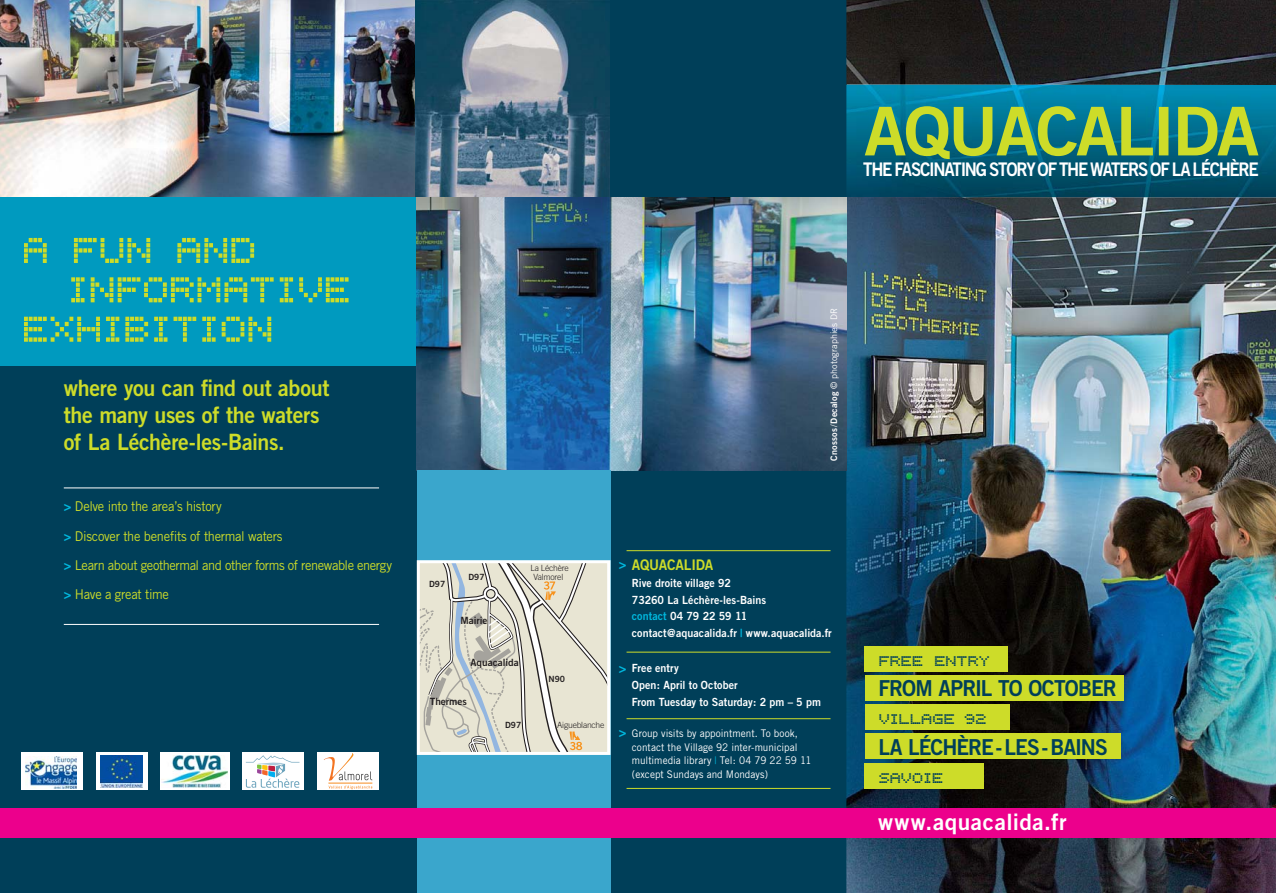
<style>
.page{position:relative;width:1276px;height:893px;background:#fff}
.page>*{position:absolute;margin:0;border:0;box-sizing:border-box;transform-origin:0 0}
.t1{font:56.25px "Bubbledot ICG Coarse Pos";letter-spacing:-.025em;color:#cddc29;scale:.9 1}
.t2{font:56.25px "Bubbledot ICG Coarse Pos";letter-spacing:-.08em;color:#cddc29;scale:.9 1}
.t3{font:22.5px/27px "Trade Gothic Bold Two";letter-spacing:-.015em;color:#cddc29;scale:.95 1}
.t4{font:22.5px "Trade Gothic Bold Two";letter-spacing:.025em;color:#fff}
.t5{font:22.05px "Trade Gothic Bold Two";letter-spacing:-.045em;color:#003f59;scale:.95 1}
.t6{font:22.05px "Bubbledot ICG Coarse Pos";letter-spacing:-.02em;color:#003f59;scale:.95 1}
.t7{font:18.75px "Trade Gothic Bold Two";letter-spacing:-.08em;color:#fff;scale:.9 1}
.t8{font:14.7px "Trade Gothic Bold Two";letter-spacing:-.02em;color:#cddc29;scale:.95 1}
.t9{font:13.5px/29.2px "Trade Gothic";letter-spacing:-.03em;color:#cddc29;scale:.95 1}
.t10{font:13.5px "Trade Gothic Bold Two";color:#00b8de;scale:.95 1}
.t11{font:11.25px/16.8px "Trade Gothic Bold Two";letter-spacing:.005em;color:#fff;scale:.95 1}
.t12{font:10.5px/13.5px "Trade Gothic";color:#fff;scale:.95 1}
.t13{font:9.9px "Trade Gothic Bold Two";color:#231f20}
.t14{font:9px "Trade Gothic";letter-spacing:.01em;color:#fff}
.t15{font:300 8.55px/9px "Trade Gothic";letter-spacing:-.02em;color:#231f20;text-align:center}
.t16{font:8.55px "Trade Gothic Bold Two";color:#231f20}
.s1{font-family:"Trade Gothic Bold Two";color:#00b8de}
.s2{font-family:"Trade Gothic Bold Two"}
.s3{font-weight:300}
.s4{font-size:13.5px;color:#00b8de}
.s5{color:#00b8de}
</style>
<div class="page">
<div style="left:0;top:0;width:846px;height:893px;background:#003f59"></div>
<img style="left:0;top:0;width:416px;height:197px">
<svg style="left:416px;top:0;width:193px;height:197px"></svg>
<img style="left:846px;top:0;width:430px;height:893px">
<img style="left:846px;top:85px;width:430px;height:112px">
<svg style="left:864px;top:106px;width:394px;height:53px;background:#5a9e61"></svg>
<img style="left:417px;top:197px;width:429px;height:274px">
<div style="left:0;top:197px;width:416px;height:169px;background:#009abf"></div>
<div style="left:21px;top:752px;width:62px;height:38px;background:#fff"></div>
<img style="left:26px;top:756px;width:51px;height:32px">
<div style="left:160px;top:752px;width:69px;height:38px;background:linear-gradient(to right,#fff,#fff)"></div>
<img style="left:162px;top:756px;width:65px;height:31px">
<div style="left:242px;top:752px;width:62px;height:38px;background:#fff"></div>
<svg style="left:246px;top:755px;width:53px;height:33px"></svg>
<div style="left:317px;top:752px;width:62px;height:38px;background:#fff"></div>
<svg style="left:324px;top:753px;width:48px;height:36px"></svg>
<svg style="left:96px;top:752px;width:51px;height:38px"></svg>
<img style="left:101px;top:755px;width:41px;height:33px">
<hr style="left:64px;top:624px;width:315px;height:1px;background:#fff">
<hr style="left:64px;top:488px;width:315px;height:1px;background:#fff">
<div style="left:417px;top:471px;width:193px;height:422px;background:#3aa6cc"></div>
<svg style="left:421px;top:564px;width:185px;height:187px;background:#d7d5c7"></svg>
<div style="left:417px;top:560px;width:193px;height:195px;border:3px solid #fff"></div>
<div style="left:846px;top:808px;width:430px;height:30px;background:#ec008c"></div>
<div style="left:0;top:808px;width:862px;height:30px;background:#ec008c"></div>
<hr style="left:626px;top:550px;width:204px;height:1px;background:#cddc29">
<hr style="left:626px;top:652px;width:204px;height:1px;background:#cddc29">
<hr style="left:626px;top:788px;width:204px;height:1px;background:#cddc29">
<hr style="left:626px;top:718px;width:204px;height:1px;background:#cddc29">
<div style="left:864px;top:675px;width:259px;height:25px;background:#cddc29"></div>
<div style="left:864px;top:704px;width:145px;height:26px;background:#cddc29"></div>
<div style="left:864px;top:763px;width:120px;height:26px;background:#cddc29"></div>
<div style="left:864px;top:733px;width:256px;height:26px;background:#cddc29"></div>
<div style="left:864px;top:646px;width:143px;height:26px;background:#cddc29"></div>
<h1 class="t1" style="left:21px;top:211px;width:263px">A FUN AND</h1>
<h1 class="t1" style="left:64px;top:250px;width:321px">INFORMATIVE</h1>
<h1 class="t2" style="left:21px;top:289px;width:282px">EXHIBITION</h1>
<h2 class="t3" style="left:64px;top:376px;width:281px">where you can find out about the many uses of the waters of La Léchère-les-Bains.</h2>
<p class="t9" style="left:64px;top:493px;width:347px"><span class="s1">&gt;</span> Delve into the area’s history<br><span class="s1">&gt;</span> Discover the benefits of thermal waters<br><span class="s1">&gt;</span> Learn about geothermal and other forms of renewable energy <span class="s1">&gt;</span> Have a great time</p>
<h3 class="t7" style="left:863px;top:163px;width:441px">THE FASCINATING STORY OF THE WATERS OF LA LÉCHÈRE</h3>
<p class="t14" style="left:830px;top:461px;width:154px;rotate:-90deg"><span class="s2">Cnossos</span> <span class="s3">/</span> <span class="s2">Decalog</span> © photographies DR</p>
<p class="t16" style="left:468px;top:573px;width:18px">D97</p>
<p class="t13" style="left:460px;top:617px;width:29px">Mairie</p>
<p class="t13" style="left:470px;top:659px;width:50px">Aquacalida</p>
<p class="t13" style="left:430px;top:697px;width:39px">Thermes</p>
<p class="t16" style="left:429px;top:580px;width:18px">D97</p>
<p class="t16" style="left:505px;top:722px;width:18px">D97</p>
<p class="t15" style="left:530px;top:564px;width:40px">La Léchère<br>Valmorel</p>
<p class="t16" style="left:548px;top:675px;width:18px">N90</p>
<p class="t15" style="left:557px;top:721px;width:49px">Aigueblanche</p>
<h3 class="t8" style="left:619px;top:559px;width:101px"><span class="s4">&gt;</span> AQUACALIDA</h3>
<p class="t11" style="left:632px;top:575px;width:212px">Rive droite village 92<br>73260 La Léchère-les-Bains<br><span class="s5">contact</span> 04 79 22 59 11 contact@aquacalida.fr <span class="s5">|</span> www.aquacalida.fr</p>
<p class="t11" style="left:632px;top:661px;width:200px;text-indent:-13px"><span class="s4">&gt;</span> Free entry<br>Open: April to October<br>From Tuesday to Saturday: 2 pm – 5 pm</p>
<p class="t12" style="left:632px;top:727px;width:191px">Group visits by appointment. To book, contact the Village 92 inter-municipal multimedia library <span class="s5">|</span> Tel: 04 79 22 59 11 (except Sundays and Mondays)</p>
<p class="t10" style="left:619px;top:727px;width:10px">&gt;</p>
<h3 class="t6" style="left:878px;top:646px;width:119px">FREE ENTRY</h3>
<h3 class="t5" style="left:878px;top:680px;width:252px">FROM APRIL TO OCTOBER</h3>
<h3 class="t6" style="left:878px;top:704px;width:115px">VILLAGE 92</h3>
<h3 class="t5" style="left:878px;top:739px;width:243px">LA LÉCHÈRE - LES - BAINS</h3>
<h3 class="t6" style="left:878px;top:762px;width:70px">SAVOIE</h3>
<h2 class="t4" style="left:878px;top:813px;width:190px">www.aquacalida.fr</h2>
</div>
